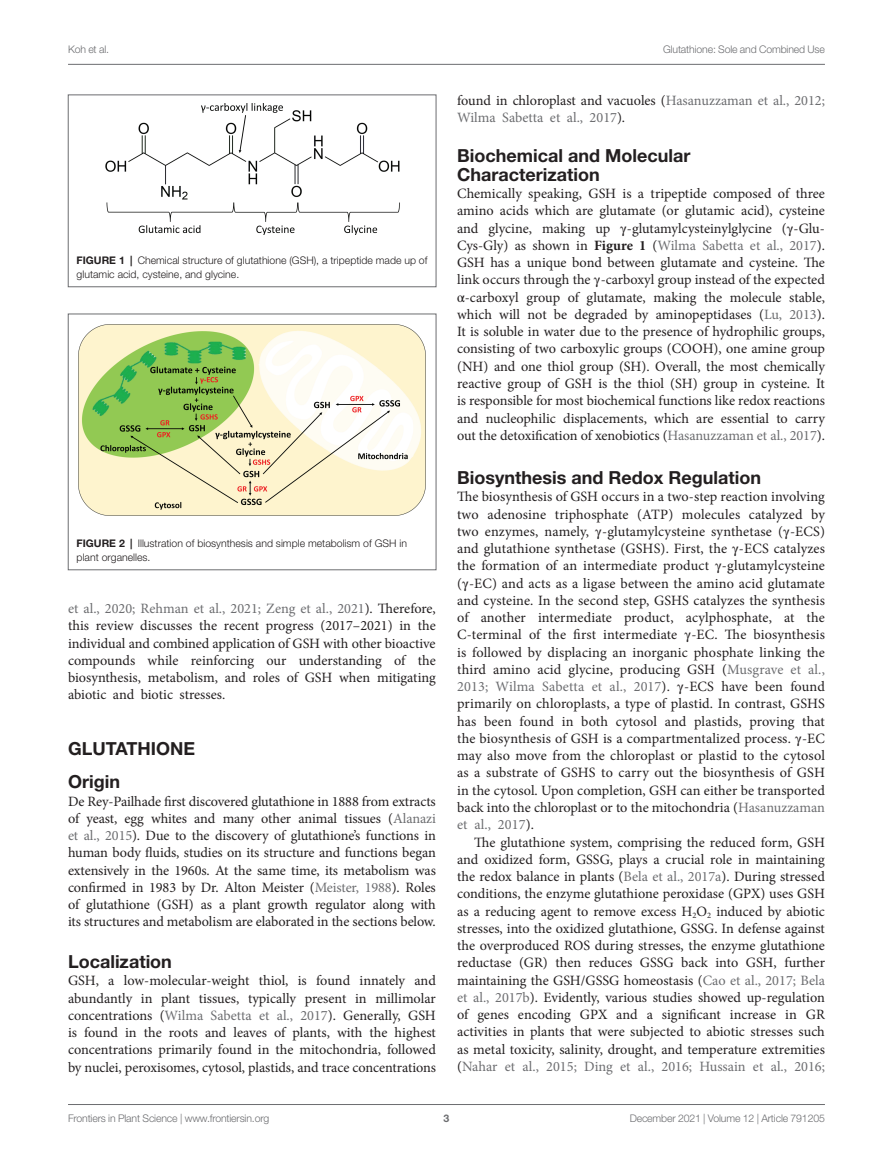
<style>
.page{position:relative;width:893px;height:1170px;background:#fff}
.page>*{position:absolute;margin:0;border:0;box-sizing:border-box;transform-origin:0 0}
.HEAD_2{font:700 18px/18.8px "Helvetica Neue LT Std";color:#231f20}
.HEAD_1{font:700 18px "Helvetica Neue LT Std";color:#231f20}
.HEAD_2_after_HEAD_1{font:700 18px "Helvetica Neue LT Std";color:#231f20}
.TEXT_FLUSH{font:14.25px/17.2px "Minion Pro";letter-spacing:-.005em;color:#231f20;text-align:justify}
.TEXT{font:14.25px/17.2px "Minion Pro";color:#231f20;text-align:justify}
.TEXT_FLUSH-2{font:14.25px/17.2px "Minion Pro";color:#6c6d70}
.FIG_LEG{font:300 10.5px/14.2px "Helvetica Neue LT Std";color:#231f20}
.t1{font:300 10.5px "Helvetica Neue LT Std";letter-spacing:-.015em;color:#6c6d70}
.t2{font:700 10.5px "Helvetica Neue LT Std";color:#6c6d70}
.s1{font-weight:700}
.s2{color:#6c6d70}
.s3{color:#231f20}
.s4{font-family:"STIX General"}
</style>
<div class="page">
<hr style="left:68px;top:64px;width:757px;height:1px;background:#6c6d70">
<hr style="left:68px;top:1104px;width:757px;height:1px;background:#6c6d70">
<img style="left:105px;top:103px;width:295px;height:132px">
<div style="left:68px;top:95px;width:368px;height:192px;border:1px solid #6c6d70"></div>
<img style="left:78px;top:324px;width:348px;height:192px">
<div style="left:68px;top:314px;width:368px;height:256px;border:1px solid #6c6d70"></div>
<p class="t1" style="left:68px;top:42px;width:43px">Koh et al.</p>
<p class="t1" style="left:663px;top:42px;width:163px">Glutathione: Sole and Combined Use</p>
<p class="FIG_LEG" style="left:77px;top:253px;width:352px"><span class="s1">FIGURE 1 |</span> Chemical structure of glutathione (GSH), a tripeptide made up of glutamic acid, cysteine, and glycine.</p>
<p class="FIG_LEG" style="left:77px;top:536px;width:332px"><span class="s1">FIGURE 2 |</span> Illustration of biosynthesis and simple metabolism of GSH in plant organelles.</p>
<p class="TEXT" style="left:68px;top:600px;width:369px"><span class="s2">et al., 2020; Rehman et al., 2021; Zeng et al., 2021</span>). Therefore, this review discusses the recent progress (2017–2021) in the individual and combined application of GSH with other bioactive compounds while reinforcing our understanding of the biosynthesis, metabolism, and roles of GSH when mitigating abiotic and biotic stresses.</p>
<p class="HEAD_1" style="left:68px;top:737px;width:128px">GLUTATHIONE</p>
<p class="HEAD_2_after_HEAD_1" style="left:68px;top:770px;width:53px">Origin</p>
<p class="TEXT_FLUSH" style="left:68px;top:792px;width:369px">De Rey-Pailhade first discovered glutathione in 1888 from extracts of yeast, egg whites and many other animal tissues (<span class="s2">Alanazi et al., 2015</span>). Due to the discovery of glutathione’s functions in human body fluids, studies on its structure and functions began extensively in the 1960s. At the same time, its metabolism was confirmed in 1983 by Dr. Alton Meister (<span class="s2">Meister, 1988</span>). Roles of glutathione (GSH) as a plant growth regulator along with its structures and metabolism are elaborated in the sections below.</p>
<p class="HEAD_2" style="left:68px;top:951px;width:105px">Localization</p>
<p class="TEXT_FLUSH" style="left:68px;top:972px;width:369px">GSH, a low-molecular-weight thiol, is found innately and abundantly in plant tissues, typically present in millimolar concentrations (<span class="s2">Wilma Sabetta et al., 2017</span>). Generally, GSH is found in the roots and leaves of plants, with the highest concentrations primarily found in the mitochondria, followed by nuclei, peroxisomes, cytosol, plastids, and trace concentrations</p>
<p class="TEXT_FLUSH-2" style="left:457px;top:92px;width:369px"><span class="s3">found in chloroplast and vacuoles (</span>Hasanuzzaman et al., 2012;<br>Wilma Sabetta et al., 2017<span class="s3">).</span></p>
<p class="HEAD_2" style="left:457px;top:146px;width:235px">Biochemical and Molecular<br>Characterization</p>
<p class="TEXT_FLUSH" style="left:457px;top:185px;width:369px">Chemically speaking, GSH is a tripeptide composed of three amino acids which are glutamate (or glutamic acid), cysteine and glycine, making up <span class="s4">γ</span>-glutamylcysteinylglycine (<span class="s4">γ</span>-Glu-Cys-Gly) as shown in <span class="s1">Figure 1</span> (<span class="s2">Wilma Sabetta et al., 2017</span>).<br>GSH has a unique bond between glutamate and cysteine. The link occurs through the <span class="s4">γ</span>-carboxyl group instead of the expected <span class="s4">α</span>-carboxyl group of glutamate, making the molecule stable, which will not be degraded by aminopeptidases (<span class="s2">Lu, 2013</span>).<br>It is soluble in water due to the presence of hydrophilic groups, consisting of two carboxylic groups (COOH), one amine group (NH) and one thiol group (SH). Overall, the most chemically reactive group of GSH is the thiol (SH) group in cysteine. It is responsible for most biochemical functions like redox reactions and nucleophilic displacements, which are essential to carry out the detoxification of xenobiotics (<span class="s2">Hasanuzzaman et al., 2017</span>).</p>
<p class="HEAD_2" style="left:457px;top:468px;width:305px">Biosynthesis and Redox Regulation</p>
<p class="TEXT_FLUSH" style="left:457px;top:488px;width:369px">The biosynthesis of GSH occurs in a two-step reaction involving two adenosine triphosphate (ATP) molecules catalyzed by two enzymes, namely, <span class="s4">γ</span>-glutamylcysteine synthetase (<span class="s4">γ</span>-ECS) and glutathione synthetase (GSHS). First, the <span class="s4">γ</span>-ECS catalyzes the formation of an intermediate product <span class="s4">γ</span>-glutamylcysteine (<span class="s4">γ</span>-EC) and acts as a ligase between the amino acid glutamate and cysteine. In the second step, GSHS catalyzes the synthesis of another intermediate product, acylphosphate, at the C-terminal of the first intermediate <span class="s4">γ</span>-EC. The biosynthesis is followed by displacing an inorganic phosphate linking the third amino acid glycine, producing GSH (<span class="s2">Musgrave et al., 2013; Wilma Sabetta et al., 2017</span>). <span class="s4">γ</span>-ECS have been found primarily on chloroplasts, a type of plastid. In contrast, GSHS has been found in both cytosol and plastids, proving that the biosynthesis of GSH is a compartmentalized process. <span class="s4">γ</span>-EC may also move from the chloroplast or plastid to the cytosol as a substrate of GSHS to carry out the biosynthesis of GSH in the cytosol. Upon completion, GSH can either be transported back into the chloroplast or to the mitochondria (<span class="s2">Hasanuzzaman et al., 2017</span>).</p>
<p class="TEXT" style="left:457px;top:833px;width:369px;text-indent:17px">The glutathione system, comprising the reduced form, GSH and oxidized form, GSSG, plays a crucial role in maintaining the redox balance in plants (<span class="s2">Bela et al., 2017a</span>). During stressed conditions, the enzyme glutathione peroxidase (GPX) uses GSH as a reducing agent to remove excess H<sub>2</sub>O<sub>2</sub> induced by abiotic stresses, into the oxidized glutathione, GSSG. In defense against the overproduced ROS during stresses, the enzyme glutathione reductase (GR) then reduces GSSG back into GSH, further maintaining the GSH/GSSG homeostasis (<span class="s2">Cao et al., 2017; Bela et al., 2017b</span>). Evidently, various studies showed up-regulation of genes encoding GPX and a significant increase in GR activities in plants that were subjected to abiotic stresses such as metal toxicity, salinity, drought, and temperature extremities (<span class="s2">Nahar et al., 2015; Ding et al., 2016; Hussain et al., 2016;</span></p>
<p class="t1" style="left:68px;top:1111px;width:203px">Frontiers in Plant Science | www.frontiersin.org</p>
<p class="t2" style="left:444px;top:1111px;width:7px">3</p>
<p class="t1" style="left:630px;top:1111px;width:197px">December 2021 | Volume 12 | Article 791205</p>
</div>
